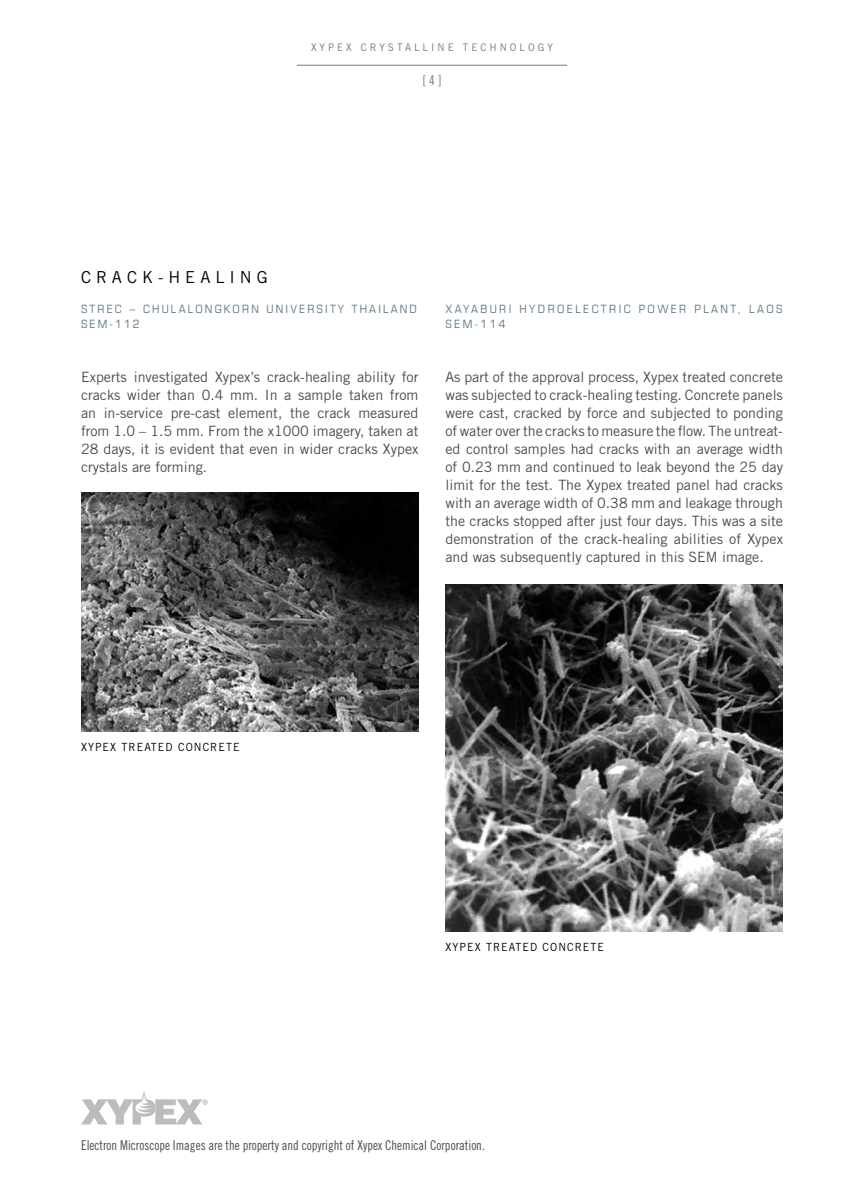
<style>
.page{position:relative;width:864px;height:1188px;background:#fff}
.page>*{position:absolute;margin:0;border:0;box-sizing:border-box;transform-origin:0 0}
.t1{font:16.5px "Trade Gothic";letter-spacing:.3em;color:#000}
.t2{font:14.25px/18px "Trade Gothic";color:#4d4d4f;text-align:justify}
.t3{font:13.5px "Trade Gothic Cond Eighteen";color:#4d4d4f;scale:.95 1}
.t4{font:13.5px "Trade Gothic Cond Eighteen";color:#77787b;scale:.95 1}
.t5{font:condensed 11.4px/14.4px "Eurostile";letter-spacing:.18em;color:#5d7683;scale:1.05 1}
.t6{font:condensed 11.4px/14.4px "Eurostile";letter-spacing:.2em;color:#5d7683;scale:1.05 1}
.t7{font:11.25px "Trade Gothic";letter-spacing:.1em;color:#000;scale:.95 1}
.t8{font:10.5px "Trade Gothic";letter-spacing:.3em;color:#77787b;scale:.95 1}
</style>
<div class="page">
<img style="left:81px;top:492px;width:337px;height:240px">
<img style="left:446px;top:584px;width:337px;height:348px">
<hr style="left:297px;top:65px;width:270px;height:1px;background:#77787b">
<svg style="left:81px;top:1091px;width:127px;height:33px"></svg>
<p class="t8" style="left:311px;top:41px;width:256px">XYPEX CRYSTALLINE TECHNOLOGY</p>
<p class="t4" style="left:423px;top:72px;width:21px">[ 4 ]</p>
<p class="t1" style="left:81px;top:267px;width:188px">CRACK-HEALING</p>
<p class="t5" style="left:81px;top:302px;width:321px">STREC – CHULALONGKORN UNIVERSITY THAILAND<br>SEM-112</p>
<p class="t2" style="left:81px;top:368px;width:339px">Experts investigated Xypex’s crack-healing ability for cracks wider than 0.4 mm. In a sample taken from an in-service pre-cast element, the crack measured from 1.0 – 1.5 mm. From the x1000 imagery, taken at 28 days, it is evident that even in wider cracks Xypex crystals are forming.</p>
<p class="t6" style="left:446px;top:302px;width:322px">XAYABURI HYDROELECTRIC POWER PLANT, LAOS<br>SEM-114</p>
<p class="t2" style="left:446px;top:368px;width:339px">As part of the approval process, Xypex treated concrete was subjected to crack-healing testing. Concrete panels were cast, cracked by force and subjected to ponding of water over the cracks to measure the flow. The untreat&shy;ed control samples had cracks with an average width of 0.23 mm and continued to leak beyond the 25 day limit for the test. The Xypex treated panel had cracks with an average width of 0.38 mm and leakage through the cracks stopped after just four days. This was a site demonstration of the crack-healing abilities of Xypex and was subsequently captured in this SEM image.</p>
<p class="t7" style="left:81px;top:740px;width:168px">XYPEX TREATED CONCRETE</p>
<p class="t7" style="left:445px;top:940px;width:168px">XYPEX TREATED CONCRETE</p>
<p class="t3" style="left:81px;top:1137px;width:427px">Electron Microscope Images are the property and copyright of Xypex Chemical Corporation.</p>
</div>
